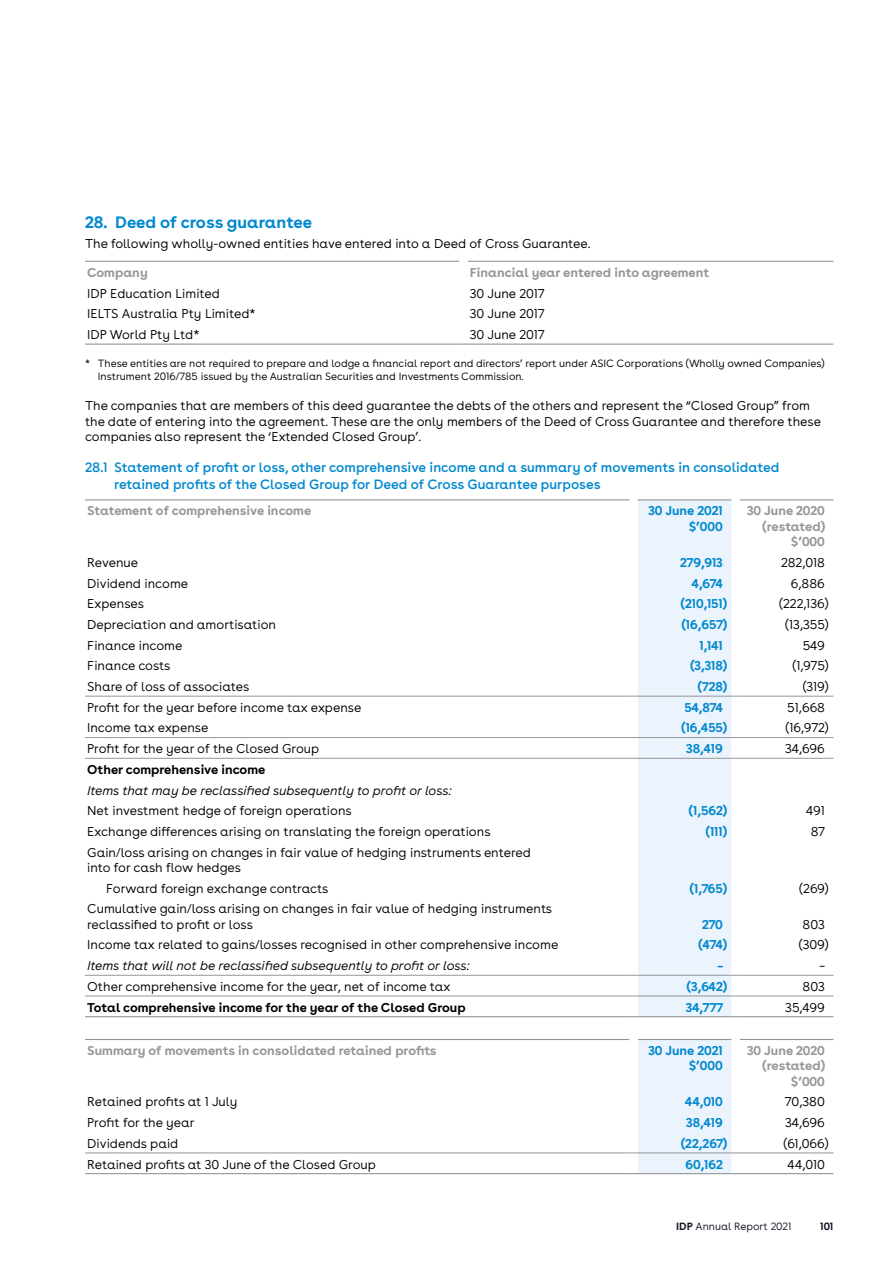
<style>
.page{position:relative;width:893px;height:1263px;background:#fff}
.page>*{position:absolute;margin:0;border:0;box-sizing:border-box;transform-origin:0 0}
.t1{font:700 16.5px "Buenos Aires";color:#0088ce}
.t2{font:13.5px/16.2px "Buenos Aires";color:#0088ce}
.t3{font:300 12.75px/15.3px "Buenos Aires";color:#000}
.t4{font:700 12.75px/15.3px "Buenos Aires";color:#94969a;text-align:right}
.t5{font:700 12.75px/15.3px "Buenos Aires";color:#0088ce;text-align:right}
.t6{font:italic 300 12.75px "Buenos Aires";color:#000}
.t7{font:700 12.75px "Buenos Aires";color:#000}
.t8{font:300 10.5px/13.5px "Buenos Aires";color:#000}
.t9{font:300 10.5px "Buenos Aires";color:#121227}
.t10{font:700 10.5px "Buenos Aires";color:#121227}
.s1{font-weight:700}
</style>
<div class="page">
<hr style="left:85px;top:344px;width:374px;height:1px;background:#94969a">
<hr style="left:468px;top:344px;width:365px;height:1px;background:#94969a">
<hr style="left:468px;top:261px;width:365px;height:1px;background:#94969a">
<hr style="left:85px;top:261px;width:374px;height:1px;background:#94969a">
<div style="left:638px;top:500px;width:93px;height:516px;background:#ebf3fc"></div>
<hr style="left:85px;top:696px;width:544px;height:1px;background:#94969a">
<hr style="left:638px;top:696px;width:93px;height:1px;background:#94969a">
<hr style="left:740px;top:696px;width:93px;height:1px;background:#94969a">
<hr style="left:85px;top:758px;width:544px;height:1px;background:#94969a">
<hr style="left:638px;top:758px;width:93px;height:1px;background:#94969a">
<hr style="left:740px;top:758px;width:93px;height:1px;background:#94969a">
<hr style="left:85px;top:975px;width:544px;height:1px;background:#94969a">
<hr style="left:638px;top:975px;width:93px;height:1px;background:#94969a">
<hr style="left:740px;top:975px;width:93px;height:1px;background:#94969a">
<hr style="left:85px;top:996px;width:544px;height:1px;background:#94969a">
<hr style="left:638px;top:996px;width:93px;height:1px;background:#94969a">
<hr style="left:740px;top:996px;width:93px;height:1px;background:#94969a">
<hr style="left:85px;top:1016px;width:544px;height:1px;background:#94969a">
<hr style="left:638px;top:1016px;width:93px;height:1px;background:#94969a">
<hr style="left:740px;top:1016px;width:93px;height:1px;background:#94969a">
<hr style="left:740px;top:499px;width:93px;height:1px;background:#94969a">
<hr style="left:638px;top:499px;width:93px;height:1px;background:#94969a">
<hr style="left:85px;top:499px;width:544px;height:1px;background:#94969a">
<hr style="left:85px;top:737px;width:544px;height:1px;background:#94969a">
<hr style="left:638px;top:737px;width:93px;height:1px;background:#94969a">
<hr style="left:740px;top:737px;width:93px;height:1px;background:#94969a">
<hr style="left:85px;top:1173px;width:544px;height:1px;background:#94969a">
<hr style="left:740px;top:1173px;width:93px;height:1px;background:#94969a">
<hr style="left:740px;top:1039px;width:93px;height:1px;background:#94969a">
<hr style="left:85px;top:1039px;width:544px;height:1px;background:#94969a">
<hr style="left:85px;top:1153px;width:544px;height:1px;background:#94969a">
<svg style="left:629px;top:1039px;width:111px;height:135px"></svg>
<hr style="left:740px;top:1153px;width:93px;height:1px;background:#94969a">
<p class="t1" style="left:85px;top:210px;width:229px">28. Deed of cross guarantee</p>
<p class="t3" style="left:85px;top:236px;width:507px">The following wholly-owned entities have entered into a Deed of Cross Guarantee.</p>
<p class="t4" style="left:87px;top:264px;width:62px">Company</p>
<p class="t4" style="left:470px;top:264px;width:241px">Financial year entered into agreement</p>
<p class="t3" style="left:87px;top:285px;width:134px">IDP Education Limited</p>
<p class="t3" style="left:470px;top:285px;width:76px">30 June 2017</p>
<p class="t3" style="left:87px;top:306px;width:170px">IELTS Australia Pty Limited*</p>
<p class="t3" style="left:470px;top:306px;width:76px">30 June 2017</p>
<p class="t3" style="left:87px;top:327px;width:114px">IDP World Pty Ltd*</p>
<p class="t3" style="left:470px;top:327px;width:76px">30 June 2017</p>
<p class="t8" style="left:98px;top:356px;width:728px;text-indent:-13px">* These entities are not required to prepare and lodge a financial report and directors’ report under ASIC Corporations (Wholly owned Companies)<br>Instrument 2016/785 issued by the Australian Securities and Investments Commission.</p>
<p class="t3" style="left:85px;top:398px;width:737px">The companies that are members of this deed guarantee the debts of the others and represent the “Closed Group” from the date of entering into the agreement. These are the only members of the Deed of Cross Guarantee and therefore these companies also represent the ‘Extended Closed Group’.</p>
<p class="t2" style="left:114px;top:459px;width:667px;text-indent:-29px">28.1 Statement of profit or loss, other comprehensive income and a summary of movements in consolidated retained profits of the Closed Group for Deed of Cross Guarantee purposes</p>
<p class="t4" style="left:87px;top:503px;width:226px">Statement of comprehensive income</p>
<p class="t5" style="left:648px;top:503px;width:76px">30 June 2021 $’000</p>
<p class="t4" style="left:747px;top:503px;width:79px">30 June 2020 (restated) $’000</p>
<p class="t3" style="left:87px;top:554px;width:53px">Revenue</p>
<p class="t5" style="left:680px;top:554px;width:44px">279,913</p>
<p class="t3" style="left:781px;top:554px;width:45px">282,018</p>
<p class="t3" style="left:87px;top:575px;width:103px">Dividend income</p>
<p class="t5" style="left:692px;top:575px;width:32px">4,674</p>
<p class="t3" style="left:791px;top:575px;width:36px">6,886</p>
<p class="t3" style="left:87px;top:596px;width:58px">Expenses</p>
<p class="t5" style="left:681px;top:596px;width:48px">(210,151)</p>
<p class="t3" style="left:779px;top:596px;width:51px">(222,136)</p>
<p class="t3" style="left:87px;top:617px;width:190px">Depreciation and amortisation</p>
<p class="t5" style="left:682px;top:616px;width:47px">(16,657)</p>
<p class="t3" style="left:785px;top:617px;width:45px">(13,355)</p>
<p class="t3" style="left:87px;top:637px;width:97px">Finance income</p>
<p class="t5" style="left:700px;top:637px;width:25px">1,141</p>
<p class="t3" style="left:803px;top:637px;width:24px">549</p>
<p class="t3" style="left:87px;top:658px;width:85px">Finance costs</p>
<p class="t5" style="left:690px;top:658px;width:38px">(3,318)</p>
<p class="t3" style="left:792px;top:658px;width:38px">(1,975)</p>
<p class="t3" style="left:87px;top:679px;width:164px">Share of loss of associates</p>
<p class="t5" style="left:698px;top:679px;width:31px">(728)</p>
<p class="t3" style="left:803px;top:679px;width:28px">(319)</p>
<p class="t3" style="left:87px;top:699px;width:276px">Profit for the year before income tax expense</p>
<p class="t5" style="left:684px;top:699px;width:40px">54,874</p>
<p class="t3" style="left:787px;top:699px;width:39px">51,668</p>
<p class="t3" style="left:87px;top:720px;width:123px">Income tax expense</p>
<p class="t5" style="left:681px;top:720px;width:47px">(16,455)</p>
<p class="t3" style="left:785px;top:720px;width:45px">(16,972)</p>
<p class="t3" style="left:87px;top:741px;width:234px">Profit for the year of the Closed Group</p>
<p class="t5" style="left:686px;top:741px;width:38px">38,419</p>
<p class="t3" style="left:785px;top:741px;width:41px">34,696</p>
<p class="t7" style="left:87px;top:759px;width:180px">Other comprehensive income</p>
<p class="t6" style="left:87px;top:781px;width:366px">Items that may be reclassified subsequently to profit or loss:</p>
<p class="t3" style="left:87px;top:803px;width:266px">Net investment hedge of foreign operations</p>
<p class="t5" style="left:689px;top:803px;width:40px">(1,562)</p>
<p class="t3" style="left:806px;top:803px;width:20px">491</p>
<p class="t3" style="left:87px;top:824px;width:405px">Exchange differences arising on translating the foreign operations</p>
<p class="t5" style="left:706px;top:823px;width:23px">(111)</p>
<p class="t3" style="left:811px;top:824px;width:16px">87</p>
<p class="t3" style="left:87px;top:844px;width:445px">Gain/loss arising on changes in fair value of hedging instruments entered into for cash flow hedges</p>
<p class="t3" style="left:106px;top:880px;width:224px">Forward foreign exchange contracts</p>
<p class="t5" style="left:690px;top:880px;width:39px">(1,765)</p>
<p class="t3" style="left:799px;top:880px;width:31px">(269)</p>
<p class="t3" style="left:87px;top:901px;width:466px">Cumulative gain/loss arising on changes in fair value of hedging instruments reclassified to profit or loss</p>
<p class="t5" style="left:702px;top:916px;width:22px">270</p>
<p class="t3" style="left:802px;top:916px;width:24px">803</p>
<p class="t3" style="left:87px;top:937px;width:473px">Income tax related to gains/losses recognised in other comprehensive income</p>
<p class="t5" style="left:699px;top:937px;width:30px">(474)</p>
<p class="t3" style="left:799px;top:937px;width:31px">(309)</p>
<p class="t6" style="left:87px;top:956px;width:384px">Items that will not be reclassified subsequently to profit or loss:</p>
<p class="t5" style="left:717px;top:958px;width:8px">–</p>
<p class="t3" style="left:819px;top:958px;width:8px">–</p>
<p class="t3" style="left:87px;top:978px;width:365px">Other comprehensive income for the year, net of income tax</p>
<p class="t5" style="left:687px;top:978px;width:42px">(3,642)</p>
<p class="t3" style="left:802px;top:978px;width:24px">803</p>
<p class="t7" style="left:87px;top:997px;width:380px">Total comprehensive income for the year of the Closed Group</p>
<p class="t5" style="left:686px;top:999px;width:39px">34,777</p>
<p class="t3" style="left:785px;top:999px;width:41px">35,499</p>
<p class="t4" style="left:87px;top:1043px;width:351px">Summary of movements in consolidated retained profits</p>
<p class="t5" style="left:648px;top:1043px;width:76px">30 June 2021 $’000</p>
<p class="t4" style="left:747px;top:1043px;width:79px">30 June 2020 (restated) $’000</p>
<p class="t3" style="left:87px;top:1094px;width:152px">Retained profits at 1 July</p>
<p class="t5" style="left:685px;top:1094px;width:39px">44,010</p>
<p class="t3" style="left:785px;top:1094px;width:41px">70,380</p>
<p class="t3" style="left:87px;top:1115px;width:109px">Profit for the year</p>
<p class="t5" style="left:686px;top:1115px;width:38px">38,419</p>
<p class="t3" style="left:785px;top:1115px;width:41px">34,696</p>
<p class="t3" style="left:87px;top:1135px;width:93px">Dividends paid</p>
<p class="t5" style="left:681px;top:1135px;width:48px">(22,267)</p>
<p class="t3" style="left:783px;top:1135px;width:47px">(61,066)</p>
<p class="t3" style="left:87px;top:1156px;width:290px">Retained profits at 30 June of the Closed Group</p>
<p class="t5" style="left:686px;top:1156px;width:39px">60,162</p>
<p class="t3" style="left:787px;top:1156px;width:39px">44,010</p>
<p class="t9" style="left:676px;top:1218px;width:117px"><span class="s1">IDP</span> Annual Report 2021</p>
<p class="t10" style="left:820px;top:1218px;width:15px">101</p>
</div>
